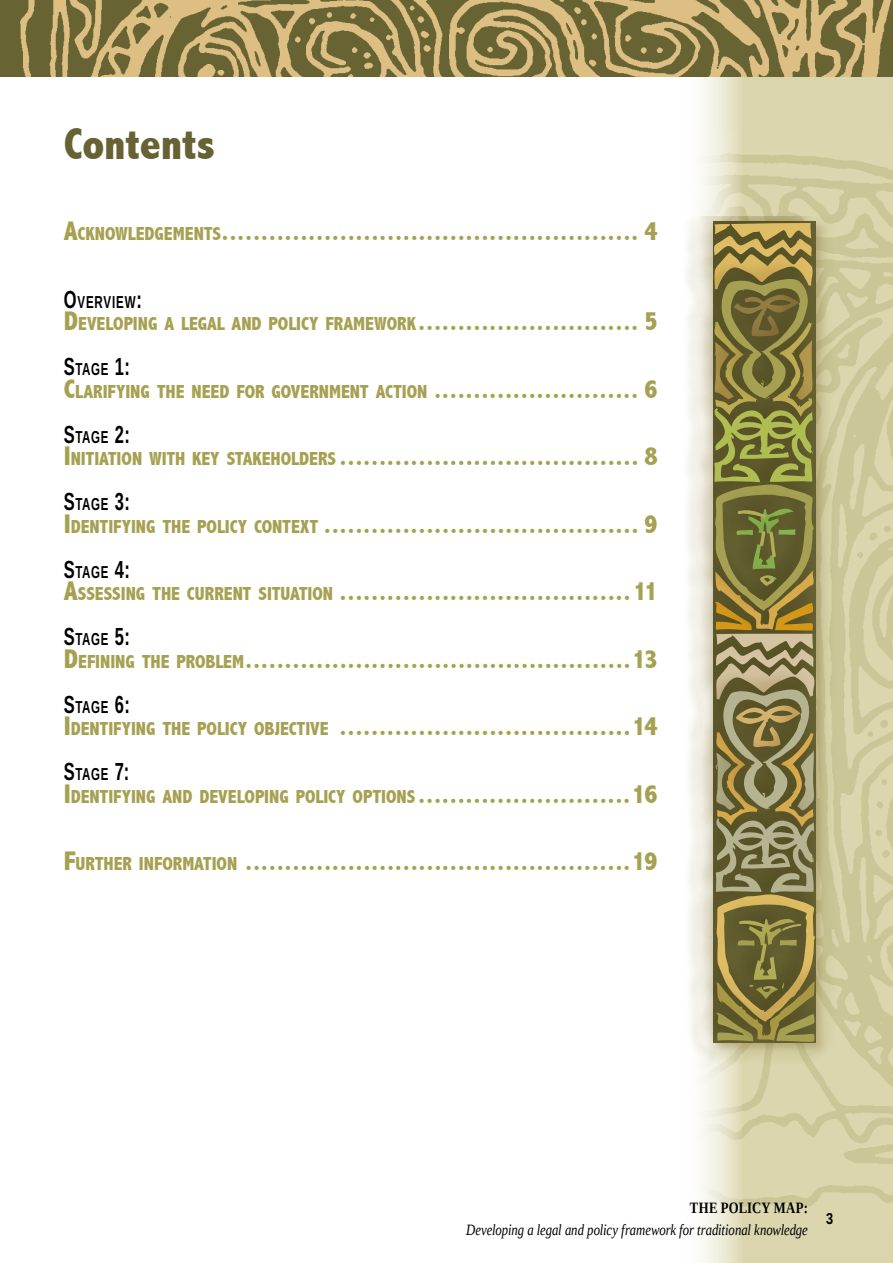
<style>
.page{position:relative;width:893px;height:1263px;background:#fff}
.page>*{position:absolute;margin:0;border:0;box-sizing:border-box;transform-origin:0 0}
.t1{font:800 condensed 45px "Abadi";letter-spacing:-.005em;color:#666233}
.t2{font:800 condensed 27px "Abadi";letter-spacing:-.07em;color:#a6a152}
.t3{font:800 condensed 18.9px "Abadi";color:#a6a152}
.t4{font:700 17.4px "Liberation Sans";letter-spacing:.035em;color:#000;scale:.67 1}
.t5{font:700 17.4px "Liberation Sans";letter-spacing:.075em;color:#000;scale:.67 1}
.t6{font:italic 15.75px "Liberation Serif";letter-spacing:-.01em;color:#000;scale:.81 1}
.t7{font:700 15.75px "Liberation Serif";letter-spacing:.01em;color:#000;scale:.81 1}
.t8{font:700 15.75px "Liberation Sans";color:#000;scale:.81 1}
.s1{font-size:18.9px}
.s2{font-size:24.75px}
.s3{font-size:27px}
</style>
<div class="page">
<svg style="left:702px;top:77px;width:191px;height:1186px;background:#ded9b6"></svg>
<img style="left:700px;top:133px;width:193px;height:1093px">
<img style="left:0;top:0;width:893px;height:77px">
<div style="left:681px;top:213px;width:170px;height:862px;background:#917c42;opacity:.45"></div>
<img style="left:682px;top:217px;width:3px;height:32px">
<img style="left:682px;top:289px;width:3px;height:140px">
<img style="left:685px;top:949px;width:144px;height:107px">
<svg style="left:685px;top:217px;width:142px;height:836px;background:#9f9768"></svg>
<h1 class="t1" style="left:64px;top:118px;width:153px">Contents</h1>
<p class="t2" style="left:64px;top:215px;width:596px">A<span class="s1">CKNOWLEDGEMENTS</span>..................................................... 4</p>
<p class="t5" style="left:64px;top:290px;width:118px"><span class="s2">O</span>VERVIEW<span class="s2">:</span></p>
<p class="t3" style="left:64px;top:313px;width:595px"><span class="s3">D</span>EVELOPING A LEGAL AND POLICY FRAMEWORK<span class="s3">............................ 5</span></p>
<p class="t4" style="left:64px;top:357px;width:100px"><span class="s2">S</span>TAGE <span class="s2">1:</span></p>
<p class="t3" style="left:64px;top:380px;width:595px"><span class="s3">C</span>LARIFYING THE NEED FOR GOVERNMENT ACTION <span class="s3">.......................... 6</span></p>
<p class="t4" style="left:64px;top:425px;width:100px"><span class="s2">S</span>TAGE <span class="s2">2:</span></p>
<p class="t2" style="left:64px;top:440px;width:595px">I<span class="s1">NITIATION WITH KEY STAKEHOLDERS</span> ...................................... 8</p>
<p class="t4" style="left:64px;top:492px;width:100px"><span class="s2">S</span>TAGE <span class="s2">3:</span></p>
<p class="t2" style="left:64px;top:508px;width:595px">I<span class="s1">DENTIFYING THE POLICY CONTEXT</span> ........................................ 9</p>
<p class="t4" style="left:64px;top:560px;width:101px"><span class="s2">S</span>TAGE <span class="s2">4:</span></p>
<p class="t2" style="left:64px;top:575px;width:595px">A<span class="s1">SSESSING THE CURRENT SITUATION</span> .....................................11</p>
<p class="t4" style="left:64px;top:627px;width:100px"><span class="s2">S</span>TAGE <span class="s2">5:</span></p>
<p class="t2" style="left:64px;top:643px;width:595px">D<span class="s1">EFINING THE PROBLEM</span>.................................................13</p>
<p class="t4" style="left:64px;top:695px;width:100px"><span class="s2">S</span>TAGE <span class="s2">6:</span></p>
<p class="t2" style="left:64px;top:710px;width:595px">I<span class="s1">DENTIFYING THE POLICY OBJECTIVE</span> .....................................14</p>
<p class="t4" style="left:64px;top:762px;width:99px"><span class="s2">S</span>TAGE <span class="s2">7:</span></p>
<p class="t3" style="left:64px;top:785px;width:596px"><span class="s3">I</span>DENTIFYING AND DEVELOPING POLICY OPTIONS <span class="s3">...........................16</span></p>
<p class="t2" style="left:64px;top:845px;width:595px">F<span class="s1">URTHER INFORMATION</span> .................................................19</p>
<p class="t7" style="left:690px;top:1197px;width:147px">THE POLICY MAP:</p>
<p class="t6" style="left:466px;top:1220px;width:423px">Developing a legal and policy framework for traditional knowledge</p>
<p class="t8" style="left:826px;top:1208px;width:10px">3</p>
</div>
